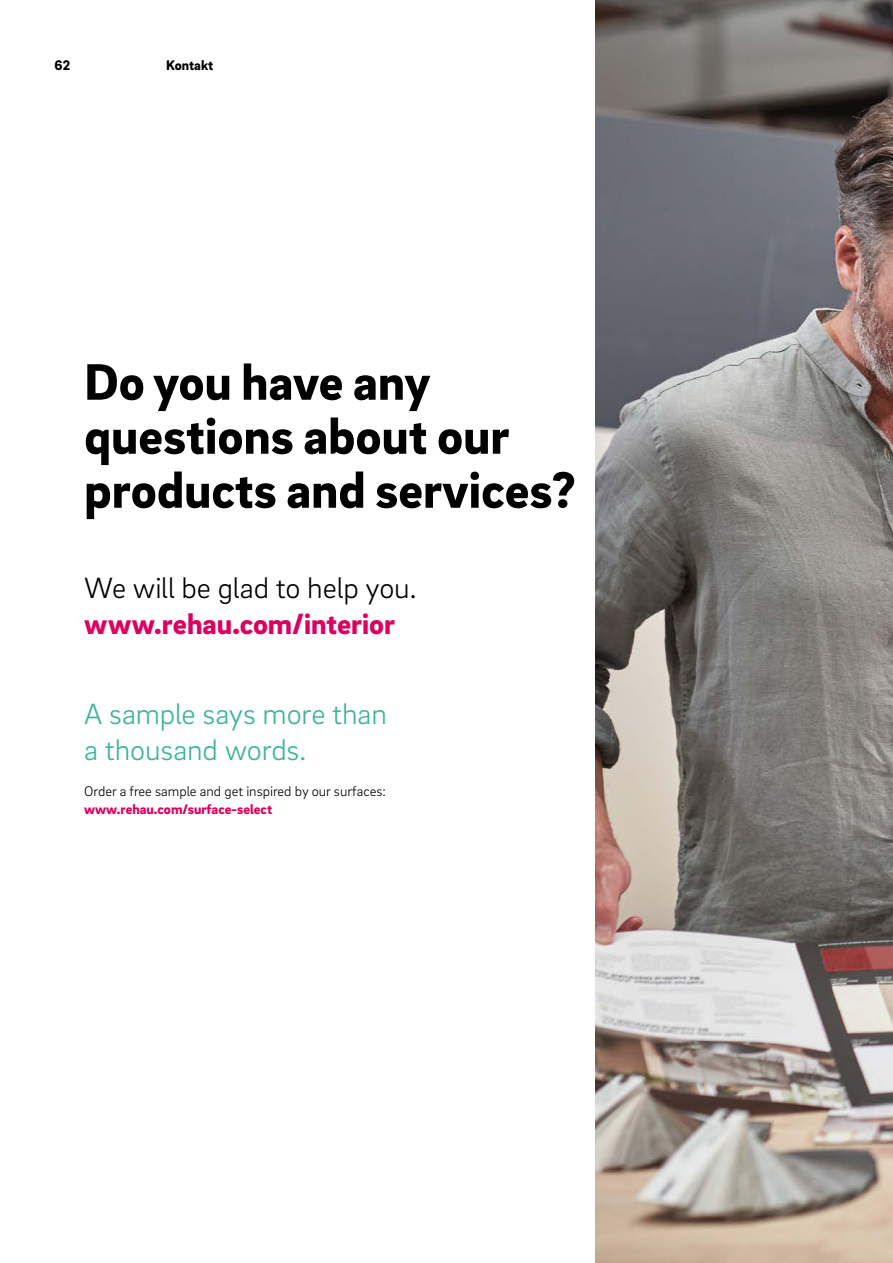
<style>
.page{position:relative;width:893px;height:1263px;background:#fff}
.page>*{position:absolute;margin:0;border:0;box-sizing:border-box;transform-origin:0 0}
._01__Headline_-_35pt_-_left_-_black{font:900 52.5px/54px "Brix Sans";color:#000}
._11__Highlighter_-_20pt_-_green_-_left{font:300 30px/36px "Brix Sans";letter-spacing:-.005em;color:#3cb497}
._11__Highlighter_-_20pt_-_green_-_left-2{font:300 30px "Brix Sans";letter-spacing:-.005em;color:#000}
._16__Body_text_-_9_5pt{font:900 30px "Brix Sans";color:#dd005f}
._16__Body_text_-_9_5pt-2{font:300 14.25px "Brix Sans";color:#000}
._16__Body_text_-_9_5pt-3{font:900 14.25px "Brix Sans";color:#dd005f}
.MP__Live_column_titles_-_9_5pt{font:900 14.25px "Brix Sans";color:#000}
.MP__Page_numbers_-_9_5pt{font:900 14.25px "Brix Sans";color:#000}
</style>
<div class="page">
<img style="left:595px;top:0;width:298px;height:1263px">
<p class="MP__Page_numbers_-_9_5pt" style="left:55px;top:56px;width:17px">62</p>
<p class="MP__Live_column_titles_-_9_5pt" style="left:166px;top:56px;width:49px">Kontakt</p>
<p class="_01__Headline_-_35pt_-_left_-_black" style="left:84px;top:352px;width:493px">Do you have any questions about our products and services?</p>
<p class="_11__Highlighter_-_20pt_-_green_-_left-2" style="left:84px;top:568px;width:334px">We will be glad to help you.</p>
<p class="_16__Body_text_-_9_5pt" style="left:84px;top:604px;width:312px">www.rehau.com/interior</p>
<p class="_11__Highlighter_-_20pt_-_green_-_left" style="left:84px;top:694px;width:304px">A sample says more than a thousand words.</p>
<p class="_16__Body_text_-_9_5pt-2" style="left:84px;top:782px;width:303px">Order a free sample and get inspired by our surfaces:</p>
<p class="_16__Body_text_-_9_5pt-3" style="left:84px;top:799px;width:189px">www.rehau.com/surface-select</p>
</div>
